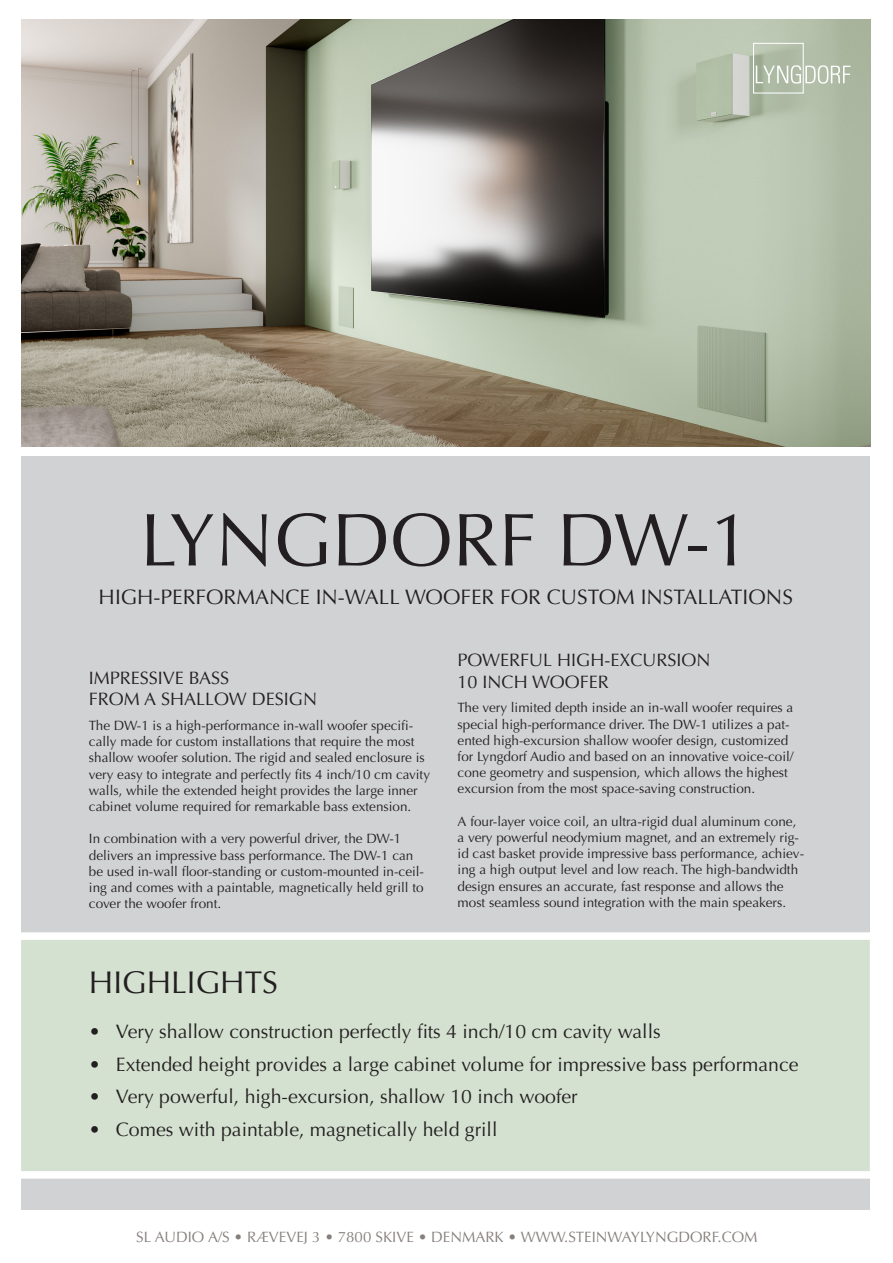
<style>
.page{position:relative;width:893px;height:1263px;background:#fff}
.page>*{position:absolute;margin:0;border:0;box-sizing:border-box;transform-origin:0 0}
.Headline{font:75px "Optima";color:#231f20}
.Underoverskrift{font:31.5px "Optima";color:#231f20}
.Headline-2{font:21px "Optima";color:#231f20}
.t1{font:19.5px "Optima";color:#231f20}
.Underoverskrift-2{font:18px/21.6px "Optima";color:#231f20}
.t2{font:15px "Optima";color:#867f7c}
.Brødtekst{font:13.5px/16.2px "Optima";color:#231f20}
</style>
<div class="page">
<div style="left:21px;top:456px;width:849px;height:754px;background:#d1d2d4"></div>
<img style="left:21px;top:19px;width:849px;height:427px">
<div style="left:753px;top:43px;width:51px;height:51px;border:1px solid #fff"></div>
<svg style="left:756px;top:65px;width:94px;height:19px"></svg>
<div style="left:14px;top:932px;width:863px;height:247px;background:#d4e1d0;border:8px solid #fff"></div>
<p class="Headline" style="left:140px;top:496px;width:613px">LYNGDORF DW-1</p>
<p class="Headline-2" style="left:99px;top:585px;width:696px">HIGH-PERFORMANCE IN-WALL WOOFER FOR CUSTOM INSTALLATIONS</p>
<p class="Underoverskrift-2" style="left:89px;top:667px;width:230px">IMPRESSIVE BASS<br>FROM A SHALLOW DESIGN</p>
<p class="Brødtekst" style="left:89px;top:717px;width:343px">The DW-1 is a high-performance in-wall woofer specifi&shy;cally made for custom installations that require the most shallow woofer solution. The rigid and sealed enclosure is very easy to integrate and perfectly fits 4 inch/10 cm cavity walls, while the extended height provides the large inner cabinet volume required for remarkable bass extension.</p>
<p class="Brødtekst" style="left:89px;top:831px;width:337px">In combination with a very powerful driver, the DW-1 delivers an impressive bass performance. The DW-1 can be used in-wall floor-standing or custom-mounted in-ceil&shy;ing and comes with a paintable, magnetically held grill to cover the woofer front.</p>
<p class="Underoverskrift-2" style="left:458px;top:649px;width:254px">POWERFUL HIGH-EXCURSION<br>10 INCH WOOFER</p>
<p class="Brødtekst" style="left:458px;top:700px;width:338px">The very limited depth inside an in-wall woofer requires a special high-performance driver. The DW-1 utilizes a pat&shy;ented high-excursion shallow woofer design, customized for Lyngdorf Audio and based on an innovative voice-coil/ cone geometry and suspension, which allows the highest excursion from the most space-saving construction.</p>
<p class="Brødtekst" style="left:458px;top:813px;width:348px">A four-layer voice coil, an ultra-rigid dual aluminum cone, a very powerful neodymium magnet, and an extremely rig&shy;id cast basket provide impressive bass performance, achiev&shy;ing a high output level and low reach. The high-bandwidth design ensures an accurate, fast response and allows the most seamless sound integration with the main speakers.</p>
<p class="Underoverskrift" style="left:89px;top:964px;width:191px">HIGHLIGHTS</p>
<p class="t1" style="left:89px;top:1020px;width:573px">• Very shallow construction perfectly fits 4 inch/10 cm cavity walls</p>
<p class="t1" style="left:89px;top:1053px;width:711px">• Extended height provides a large cabinet volume for impressive bass performance</p>
<p class="t1" style="left:89px;top:1085px;width:490px">• Very powerful, high-excursion, shallow 10 inch woofer</p>
<p class="t1" style="left:89px;top:1118px;width:410px">• Comes with paintable, magnetically held grill</p>
<p class="t2" style="left:136px;top:1228px;width:623px">SL AUDIO A/S • RÆVEVEJ 3 • 7800 SKIVE • DENMARK • WWW.STEINWAYLYNGDORF.COM</p>
</div>
